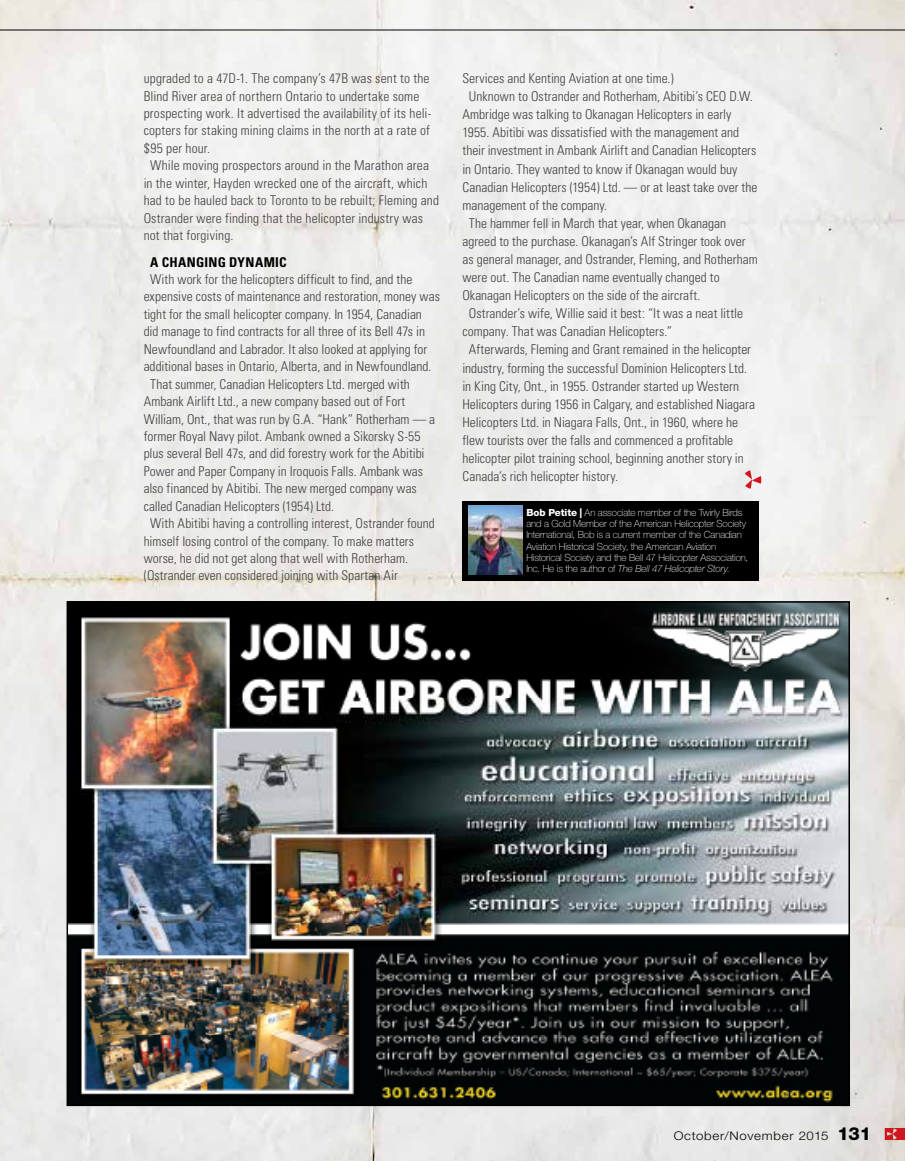
<style>
.page{position:relative;width:905px;height:1161px;background:#fff}
.page>*{position:absolute;margin:0;border:0;box-sizing:border-box;transform-origin:0 0}
.t1{font:300 condensed 13.5px "Univers";color:#414042}
.t2{font:700 condensed 13.5px "Univers";letter-spacing:.02em;color:#000}
.t3{font:300 12px "Helvetica Neue LT Std";letter-spacing:.055em;color:#000;scale:1.1 1}
.t4{font:100 9.9px/11.2px "Helvetica Neue LT Std";letter-spacing:-.015em;color:#fff}
.s1{font-weight:800}
.s2{font-style:italic}
.s3{font-weight:800;font-size:18px}
</style>
<div class="page">
<img style="left:0;top:0;width:904px;height:1161px">
<svg style="left:884px;top:1128px;width:20px;height:12px"></svg>
<hr style="left:0;top:30px;width:904px;height:1px;background:#000">
<img style="left:70px;top:604px;width:777px;height:499px">
<div style="left:462px;top:501px;width:297px;height:79px;background:#000"></div>
<img style="left:468px;top:506px;width:54px;height:68px">
<svg style="left:744px;top:470px;width:17px;height:19px"></svg>
<p class="t1" style="left:144px;top:70px;width:287px">upgraded to a 47D-1. The company’s 47B was sent to the</p>
<p class="t1" style="left:144px;top:88px;width:277px">Blind River area of northern Ontario to undertake some</p>
<p class="t1" style="left:144px;top:105px;width:289px">prospecting work. It advertised the availability of its heli-</p>
<p class="t1" style="left:144px;top:123px;width:288px">copters for staking mining claims in the north at a rate of</p>
<p class="t1" style="left:144px;top:140px;width:68px">$95 per hour.</p>
<p class="t1" style="left:150px;top:157px;width:280px">While moving prospectors around in the Marathon area</p>
<p class="t1" style="left:144px;top:175px;width:285px">in the winter, Hayden wrecked one of the aircraft, which</p>
<p class="t1" style="left:144px;top:192px;width:297px">had to be hauled back to Toronto to be rebuilt; Fleming and</p>
<p class="t1" style="left:144px;top:210px;width:281px">Ostrander were finding that the helicopter industry was</p>
<p class="t1" style="left:144px;top:227px;width:91px">not that forgiving.</p>
<p class="t2" style="left:150px;top:253px;width:138px">A CHANGING DYNAMIC</p>
<p class="t1" style="left:150px;top:271px;width:264px">With work for the helicopters difficult to find, and the</p>
<p class="t1" style="left:144px;top:289px;width:298px">expensive costs of maintenance and restoration, money was</p>
<p class="t1" style="left:144px;top:306px;width:280px">tight for the small helicopter company. In 1954, Canadian</p>
<p class="t1" style="left:144px;top:323px;width:283px">did manage to find contracts for all three of its Bell 47s in</p>
<p class="t1" style="left:144px;top:341px;width:285px">Newfoundland and Labrador. It also looked at applying for</p>
<p class="t1" style="left:144px;top:358px;width:289px">additional bases in Ontario, Alberta, and in Newfoundland.</p>
<p class="t1" style="left:150px;top:376px;width:261px">That summer, Canadian Helicopters Ltd. merged with</p>
<p class="t1" style="left:144px;top:393px;width:263px">Ambank Airlift Ltd., a new company based out of Fort</p>
<p class="t1" style="left:144px;top:411px;width:293px">William, Ont., that was run by G.A. “Hank” Rotherham — a</p>
<p class="t1" style="left:144px;top:428px;width:278px">former Royal Navy pilot. Ambank owned a Sikorsky S-55</p>
<p class="t1" style="left:144px;top:446px;width:282px">plus several Bell 47s, and did forestry work for the Abitibi</p>
<p class="t1" style="left:144px;top:463px;width:281px">Power and Paper Company in Iroquois Falls. Ambank was</p>
<p class="t1" style="left:144px;top:480px;width:275px">also financed by Abitibi. The new merged company was</p>
<p class="t1" style="left:144px;top:498px;width:192px">called Canadian Helicopters (1954) Ltd.</p>
<p class="t1" style="left:150px;top:515px;width:286px">With Abitibi having a controlling interest, Ostrander found</p>
<p class="t1" style="left:144px;top:533px;width:272px">himself losing control of the company. To make matters</p>
<p class="t1" style="left:144px;top:550px;width:266px">worse, he did not get along that well with Rotherham.</p>
<p class="t1" style="left:144px;top:568px;width:255px">(Ostrander even considered joining with Spartan Air</p>
<p class="t1" style="left:462px;top:70px;width:213px">Services and Kenting Aviation at one time.)</p>
<p class="t1" style="left:469px;top:88px;width:285px">Unknown to Ostrander and Rotherham, Abitibi’s CEO D.W.</p>
<p class="t1" style="left:462px;top:106px;width:270px">Ambridge was talking to Okanagan Helicopters in early</p>
<p class="t1" style="left:462px;top:124px;width:278px">1955. Abitibi was dissatisfied with the management and</p>
<p class="t1" style="left:462px;top:143px;width:295px">their investment in Ambank Airlift and Canadian Helicopters</p>
<p class="t1" style="left:462px;top:161px;width:276px">in Ontario. They wanted to know if Okanagan would buy</p>
<p class="t1" style="left:462px;top:179px;width:296px">Canadian Helicopters (1954) Ltd. — or at least take over the</p>
<p class="t1" style="left:462px;top:197px;width:146px">management of the company.</p>
<p class="t1" style="left:469px;top:215px;width:259px">The hammer fell in March that year, when Okanagan</p>
<p class="t1" style="left:462px;top:233px;width:285px">agreed to the purchase. Okanagan’s Alf Stringer took over</p>
<p class="t1" style="left:462px;top:251px;width:297px">as general manager, and Ostrander, Fleming, and Rotherham</p>
<p class="t1" style="left:462px;top:269px;width:259px">were out. The Canadian name eventually changed to</p>
<p class="t1" style="left:462px;top:287px;width:239px">Okanagan Helicopters on the side of the aircraft.</p>
<p class="t1" style="left:469px;top:305px;width:276px">Ostrander’s wife, Willie said it best: “It was a neat little</p>
<p class="t1" style="left:462px;top:323px;width:211px">company. That was Canadian Helicopters.”</p>
<p class="t1" style="left:469px;top:342px;width:283px">Afterwards, Fleming and Grant remained in the helicopter</p>
<p class="t1" style="left:462px;top:360px;width:286px">industry, forming the successful Dominion Helicopters Ltd.</p>
<p class="t1" style="left:462px;top:378px;width:278px">in King City, Ont., in 1955. Ostrander started up Western</p>
<p class="t1" style="left:462px;top:396px;width:294px">Helicopters during 1956 in Calgary, and established Niagara</p>
<p class="t1" style="left:462px;top:414px;width:277px">Helicopters Ltd. in Niagara Falls, Ont., in 1960, where he</p>
<p class="t1" style="left:462px;top:432px;width:272px">flew tourists over the falls and commenced a profitable</p>
<p class="t1" style="left:462px;top:450px;width:283px">helicopter pilot training school, beginning another story in</p>
<p class="t1" style="left:462px;top:468px;width:157px">Canada’s rich helicopter history.</p>
<p class="t4" style="left:526px;top:507px;width:223px"><span class="s1">Bob Petite |</span> An associate member of the Twirly Birds and a Gold Member of the American Helicopter Society International, Bob is a current member of the Canadian Aviation Historical Society, the American Aviation Historical Society and the Bell 47 Helicopter Association, Inc. He is the author of <span class="s2">The Bell 47 Helicopter Story</span>.</p>
<p class="t3" style="left:673px;top:1129px;width:181px">October/November 2015 <span class="s3">131</span></p>
</div>
